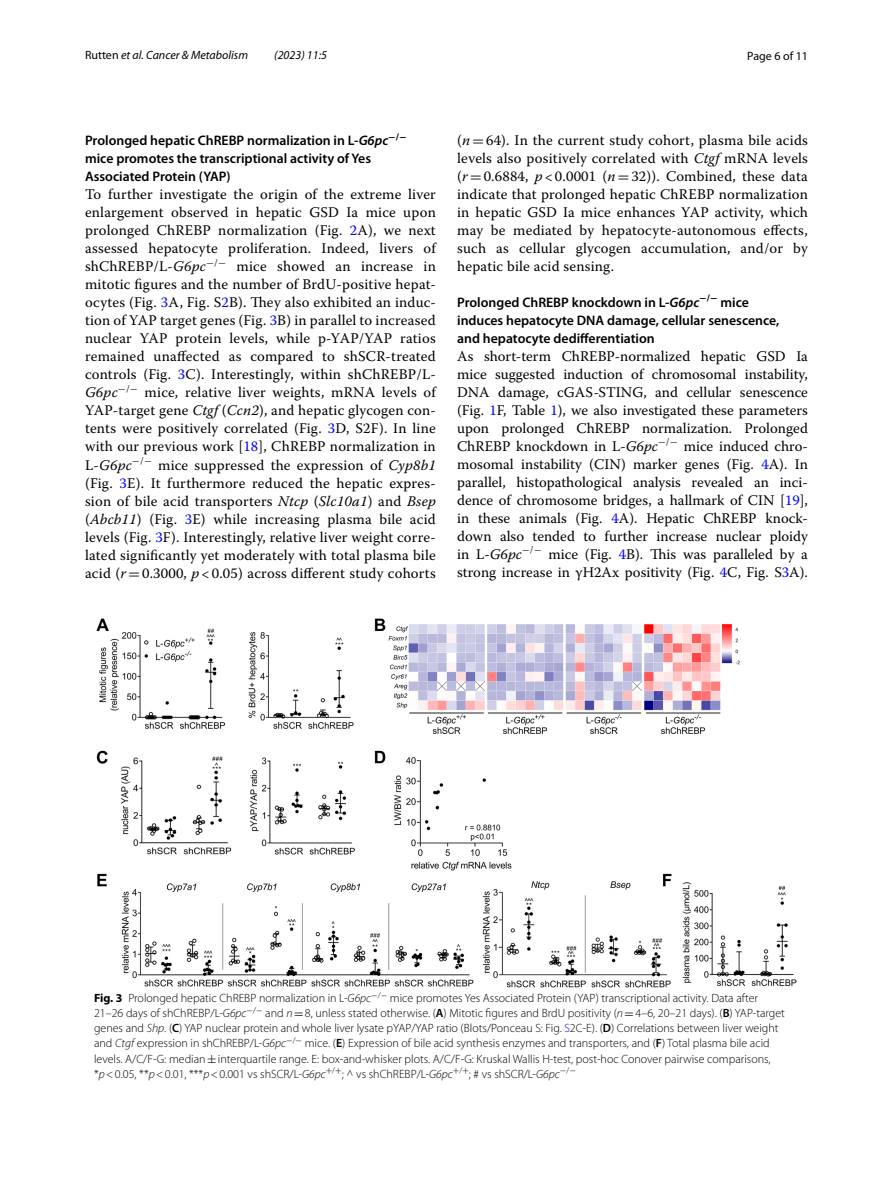
<style>
.page{position:relative;width:893px;height:1187px;background:#fff}
.page>*{position:absolute;margin:0;border:0;box-sizing:border-box;transform-origin:0 0}
.t1{font:14.7px/18px "Warnock Pro";letter-spacing:.015em;color:#000;text-align:justify}
.t2{font:600 13.8px/18px "Myriad Pro";color:#000}
.t3{font:300 12px/15px "Myriad Pro";color:#000}
.t4{font:italic 12px "Myriad Pro";color:#000}
.t5{font:12px "Myriad Pro";color:#000}
.s1{font-style:normal}
.s2{font-style:italic}
.s3{color:#00f}
.s4{font-family:"MTSY"}
.s5{font-weight:700}
.s6{font-family:"MTSY";font-weight:400}
.s7{font-weight:600}
</style>
<div class="page">
<img style="left:96px;top:618px;width:701px;height:369px">
<p class="t4" style="left:85px;top:48px;width:165px"><span class="s1">Rutten</span> et al. Cancer &amp; Metabolism</p>
<p class="t4" style="left:274px;top:48px;width:54px">(2023) 11:5</p>
<p class="t5" style="left:747px;top:48px;width:62px">Page 6 of 11</p>
<p class="t2" style="left:85px;top:131px;width:323px">Prolonged hepatic ChREBP normalization in L‑<span class="s2">G6pc</span><sup>−</sup><sup>/</sup><sup>− </sup>mice promotes the transcriptional activity of Yes<br>Associated Protein (YAP)</p>
<p class="t1" style="left:85px;top:185px;width:352px">To further investigate the origin of the extreme liver enlargement observed in hepatic GSD Ia mice upon prolonged ChREBP normalization (Fig. <span class="s3">2</span>A), we next assessed hepatocyte proliferation. Indeed, livers of shChREBP/L-<span class="s2">G6pc</span><sup>−</sup><sup>/</sup><sup>−</sup> mice showed an increase in mitotic figures and the number of BrdU-positive hepat&shy;ocytes (Fig. <span class="s3">3</span>A, Fig. S<span class="s3">2</span>B). They also exhibited an induc&shy;tion of YAP target genes (Fig. <span class="s3">3</span>B) in parallel to increased nuclear YAP protein levels, while p-YAP/YAP ratios remained unaffected as compared to shSCR-treated controls (Fig. <span class="s3">3</span>C). Interestingly, within shChREBP/L-<span class="s2">G6pc</span><sup>−</sup><sup>/</sup><sup>−</sup> mice, relative liver weights, mRNA levels of YAP-target gene <span class="s2">Ctgf</span> (<span class="s2">Ccn2</span>), and hepatic glycogen con&shy;tents were positively correlated (Fig. <span class="s3">3</span>D, S2F). In line with our previous work [<span class="s3">18</span>], ChREBP normalization in L-<span class="s2">G6pc</span><sup>−</sup><sup>/</sup><sup>−</sup> mice suppressed the expression of <span class="s2">Cyp8b1 </span>(Fig. <span class="s3">3</span>E). It furthermore reduced the hepatic expres&shy;sion of bile acid transporters <span class="s2">Ntcp</span> (<span class="s2">Slc10a1</span>) and <span class="s2">Bsep </span>(<span class="s2">Abcb11</span>) (Fig. <span class="s3">3</span>E) while increasing plasma bile acid levels (Fig. <span class="s3">3</span>F). Interestingly, relative liver weight corre&shy;lated significantly yet moderately with total plasma bile acid (<span class="s2">r</span><span class="s4">=</span>0.3000, <span class="s2">p</span> &lt; 0.05) across different study cohorts</p>
<p class="t1" style="left:457px;top:130px;width:352px">(<span class="s2">n</span><span class="s4">=</span>64). In the current study cohort, plasma bile acids levels also positively correlated with <span class="s2">Ctgf</span> mRNA levels (<span class="s2">r</span><span class="s4">=</span>0.6884, <span class="s2">p</span> &lt; 0.0001 (<span class="s2">n</span><span class="s4">=</span>32)). Combined, these data indicate that prolonged hepatic ChREBP normalization in hepatic GSD Ia mice enhances YAP activity, which may be mediated by hepatocyte-autonomous effects, such as cellular glycogen accumulation, and/or by hepatic bile acid sensing.</p>
<p class="t2" style="left:457px;top:293px;width:324px">Prolonged ChREBP knockdown in L‑<span class="s2">G6pc</span><sup>−</sup><sup>/</sup><sup>−</sup> mice induces hepatocyte DNA damage, cellular senescence, and hepatocyte dedifferentiation</p>
<p class="t1" style="left:457px;top:347px;width:352px">As short-term ChREBP-normalized hepatic GSD Ia mice suggested induction of chromosomal instability, DNA damage, cGAS-STING, and cellular senescence (Fig. <span class="s3">1</span>F, Table <span class="s3">1</span>), we also investigated these parameters upon prolonged ChREBP normalization. Prolonged ChREBP knockdown in L-<span class="s2">G6pc</span><sup>−</sup><sup>/</sup><sup>−</sup> mice induced chro&shy;mosomal instability (CIN) marker genes (Fig. <span class="s3">4</span>A). In parallel, histopathological analysis revealed an inci&shy;dence of chromosome bridges, a hallmark of CIN [<span class="s3">19</span>], in these animals (Fig. <span class="s3">4</span>A). Hepatic ChREBP knock&shy;down also tended to further increase nuclear ploidy in L-<span class="s2">G6pc</span><sup>−</sup><sup>/</sup><sup>−</sup> mice (Fig. <span class="s3">4</span>B). This was paralleled by a strong increase in γH2Ax positivity (Fig. <span class="s3">4</span>C, Fig. S<span class="s3">3</span>A).</p>
<p class="t3" style="left:94px;top:991px;width:692px"><span class="s5">Fig. 3</span> Prolonged hepatic ChREBP normalization in L-<span class="s2">G6pc</span><sup>−</sup><sup>/</sup><sup>−</sup> mice promotes Yes Associated Protein (YAP) transcriptional activity. Data after 21–26 days of shChREBP/L-<span class="s2">G6pc</span><sup>−</sup><sup>/</sup><sup>−</sup> and <span class="s2">n</span><span class="s6">=</span>8, unless stated otherwise. (<span class="s7">A</span>) Mitotic figures and BrdU positivity (<span class="s2">n</span><span class="s6">=</span>4–6, 20–21 days). (<span class="s7">B</span>) YAP-target genes and <span class="s2">Shp</span>. (<span class="s7">C</span>) YAP nuclear protein and whole liver lysate pYAP/YAP ratio (Blots/Ponceau S: Fig. <span class="s3">S</span>2C-E). (<span class="s7">D</span>) Correlations between liver weight and <span class="s2">Ctgf</span> expression in shChREBP/L-<span class="s2">G6pc</span><sup>−</sup><sup>/</sup><sup>−</sup> mice. (<span class="s7">E</span>) Expression of bile acid synthesis enzymes and transporters, and (<span class="s7">F</span>) Total plasma bile acid levels. A/C/F-G: median<span class="s6">±</span>interquartile range. E: box-and-whisker plots. A/C/F-G: Kruskal Wallis H-test, post-hoc Conover pairwise comparisons, *<span class="s2">p</span>&lt;0.05, **<span class="s2">p</span>&lt;0.01, ***<span class="s2">p</span>&lt;0.001 vs shSCR/L-<span class="s2">G6pc</span><sup>+</sup><sup>/</sup><sup>+</sup>; ^ vs shChREBP/L-<span class="s2">G6pc</span><sup>+</sup><sup>/</sup><sup>+</sup>; # vs shSCR/L-<span class="s2">G6pc</span><sup>−</sup><sup>/</sup><sup>−</sup></p>
</div>
